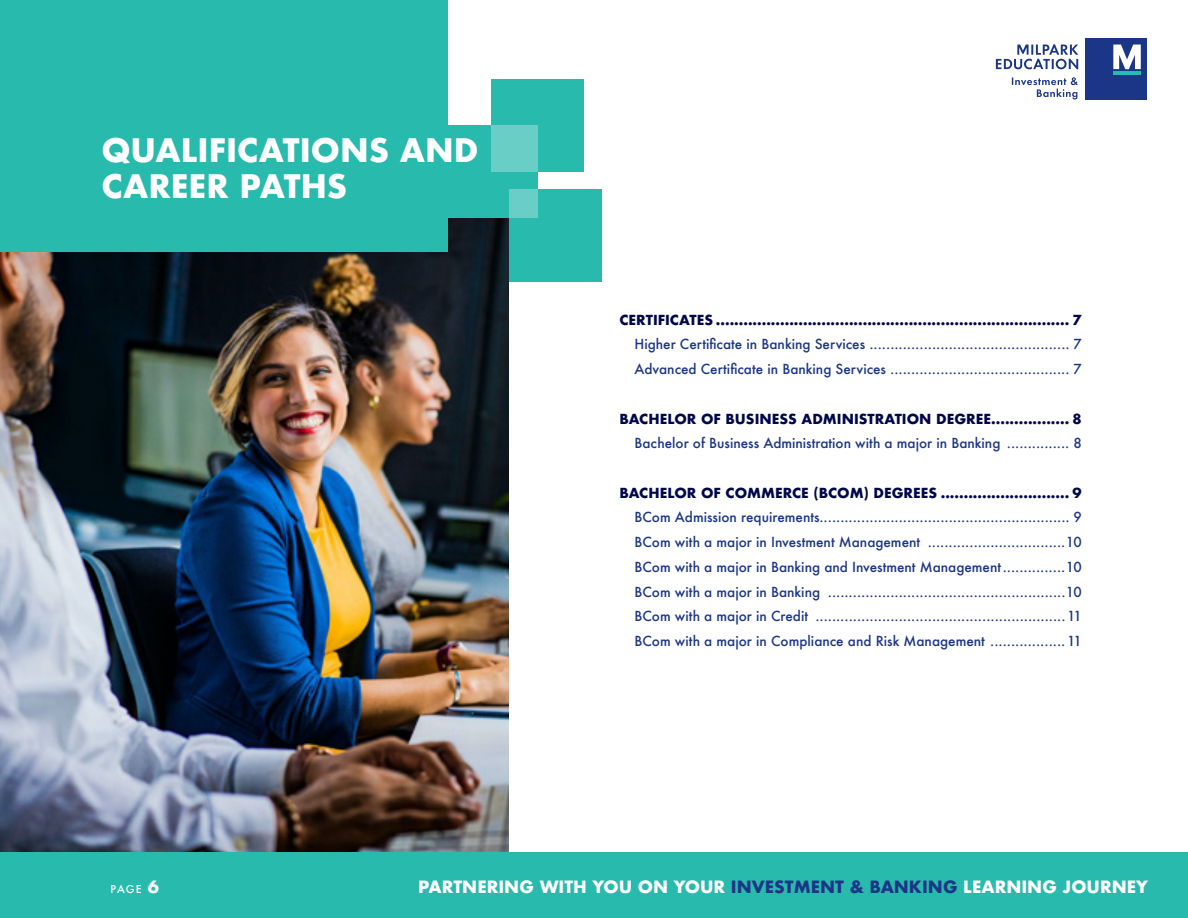
<style>
.page{position:relative;width:1188px;height:918px;background:#fff}
.page>*{position:absolute;margin:0;border:0;box-sizing:border-box;transform-origin:0 0}
.t1{font:700 31.5px/36px "Futura";color:#fff}
.t2{font:700 16.5px "Futura";color:#fff}
.t3{font:500 13.5px/24.8px "Futura";color:#1c3687}
.t4{font:700 13.5px "Futura";color:#00074a}
.t5{font:500 10.5px "Futura";color:#fff}
.s1{font-weight:700;font-size:16.5px}
.s2{color:#1c3687}
</style>
<div class="page">
<img style="left:0;top:218px;width:509px;height:635px">
<div style="left:491px;top:80px;width:93px;height:92px;background:#28bbad"></div>
<div style="left:445px;top:126px;width:92px;height:92px;background:#28bbad"></div>
<div style="left:491px;top:126px;width:46px;height:46px;background:#69cfc6"></div>
<div style="left:509px;top:190px;width:92px;height:92px;background:#28bbad"></div>
<div style="left:509px;top:190px;width:28px;height:28px;background:#69cfc6"></div>
<div style="left:0;top:0;width:448px;height:251px;background:#28bbad"></div>
<div style="left:0;top:853px;width:1188px;height:65px;background:#28bbad"></div>
<div style="left:1086px;top:38px;width:61px;height:62px;background:#1c3687"></div>
<svg style="left:1113px;top:45px;width:28px;height:24px"></svg>
<hr style="left:1113px;top:72px;width:28px;height:3px;background:#28bbad">
<svg style="left:996px;top:44px;width:82px;height:25px"></svg>
<svg style="left:1012px;top:77px;width:66px;height:23px"></svg>
<h1 class="t1" style="left:102px;top:132px;width:379px">QUALIFICATIONS AND<br>CAREER PATHS</h1>
<p class="t4" style="left:620px;top:310px;width:464px">CERTIFICATES ............................................................................. 7</p>
<p class="t3" style="left:635px;top:332px;width:449px">Higher Certificate in Banking Services ................................................ 7<br>Advanced Certificate in Banking Services ........................................... 7</p>
<p class="t4" style="left:620px;top:409px;width:464px">BACHELOR OF BUSINESS ADMINISTRATION DEGREE................. 8</p>
<p class="t3" style="left:635px;top:431px;width:449px">Bachelor of Business Administration with a major in Banking ............... 8</p>
<p class="t4" style="left:620px;top:483px;width:464px">BACHELOR OF COMMERCE (BCOM) DEGREES ............................ 9</p>
<p class="t3" style="left:635px;top:505px;width:449px;text-align:justify">BCom Admission requirements............................................................ 9<br>BCom with a major in Investment Management .................................10<br>BCom with a major in Banking and Investment Management...............10<br>BCom with a major in Banking .........................................................10<br>BCom with a major in Credit ............................................................11<br>BCom with a major in Compliance and Risk Management ..................11</p>
<p class="t5" style="left:111px;top:882px;width:50px">PAGE <span class="s1">6</span></p>
<p class="t2" style="left:418px;top:875px;width:732px">PARTNERING WITH YOU ON YOUR <span class="s2">INVESTMENT &amp; BANKING</span> LEARNING JOURNEY</p>
</div>
